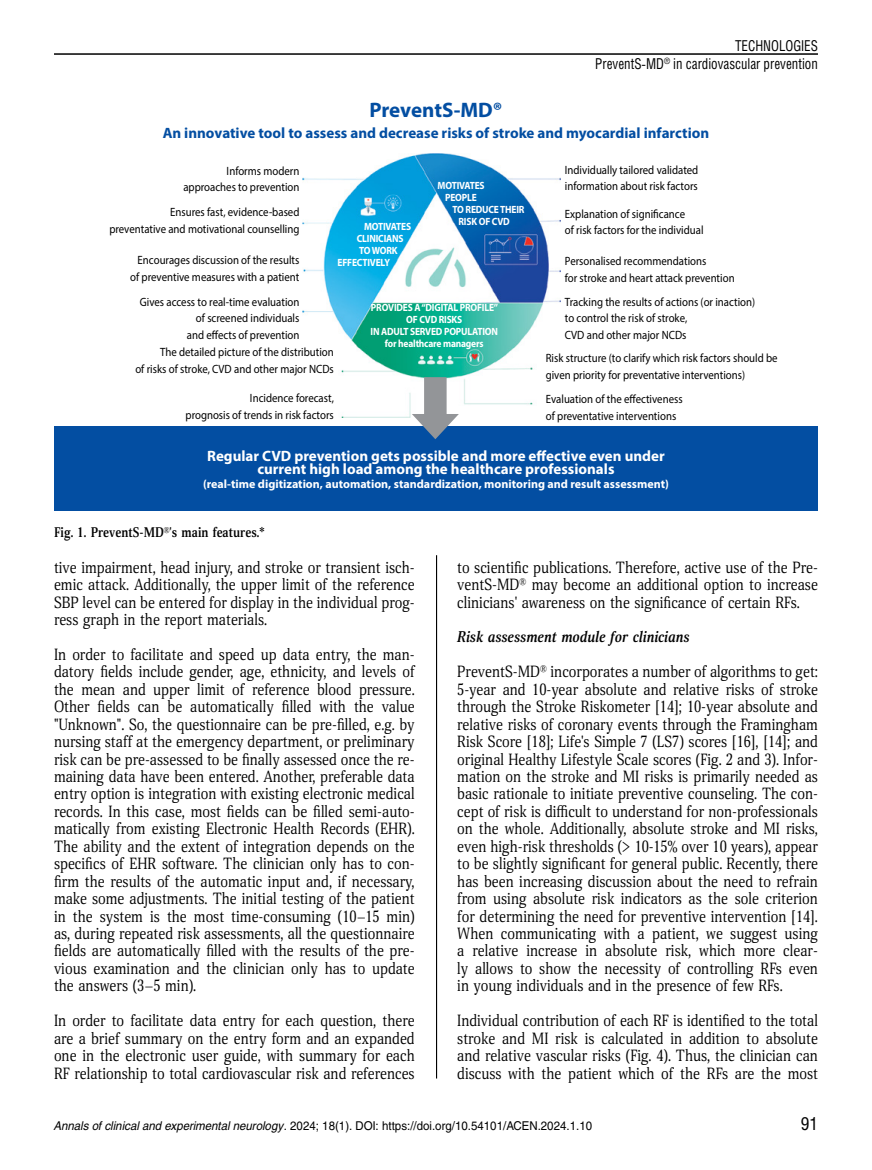
<style>
.page{position:relative;width:872px;height:1170px;background:#fff}
.page>*{position:absolute;margin:0;border:0;box-sizing:border-box;transform-origin:0 0}
.t1{font:700 21px "Myriad Pro";letter-spacing:-.005em;color:#034ea2}
.t2{font:18px "Helios Cond C";color:#000}
.t3{font:15.75px/17.4px "Scientia";color:#000;text-align:justify;scale:.9 1}
.t4{font:700 15px/13.5px "Myriad Pro";color:#fff;text-align:center}
.t5{font:700 15px "Myriad Pro";color:#034ea2}
.t6{font:15px/18px "Helios Cond C";color:#000;text-align:right;scale:.9 1}
.t7{font:italic 700 15px "Scientia";color:#000;scale:.9 1}
.t8{font:700 13.5px "Scientia";color:#000;scale:.9 1}
.t9{font:12px/16.5px "Myriad Pro";color:#000;scale:.9 1}
.t10{font:12px "Helios C";color:#000;scale:.95 1}
.t11{font:700 12px "Myriad Pro";color:#fff}
.t12{font:700 10.5px/12px "Myriad Pro";letter-spacing:-.02em;color:#fff;text-align:center;scale:.9 1}
.s1{font-style:italic}
</style>
<div class="page">
<hr style="left:54px;top:53px;width:764px;height:2px;background:#000">
<hr style="left:436px;top:555px;width:1px;height:523px;background:#000">
<img style="left:302px;top:153px;width:258px;height:264px">
<div style="left:54px;top:347px;width:280px;height:42px;background:#fff"></div>
<div style="left:54px;top:393px;width:280px;height:32px;background:#fff"></div>
<div style="left:546px;top:353px;width:253px;height:39px;background:#fff"></div>
<div style="left:546px;top:394px;width:272px;height:32px;background:#fff"></div>
<div style="left:54px;top:426px;width:764px;height:85px;background:#034ea2"></div>
<div style="left:424px;top:377px;width:22px;height:47px;background:#939598"></div>
<svg style="left:412px;top:414px;width:47px;height:25px"></svg>
<p class="t6" style="left:595px;top:36px;width:249px">TECHNOLOGIES<br>PreventS-MD<sup>®</sup> in cardiovascular prevention</p>
<h1 class="t1" style="left:369px;top:97px;width:134px">PreventS-MD®</h1>
<p class="t5" style="left:163px;top:124px;width:548px">An innovative tool to assess and decrease risks of stroke and myocardial infarction</p>
<p class="t9" style="left:565px;top:161px;width:150px">Individually tailored validated information about risk factors</p>
<p class="t9" style="left:183px;top:162px;width:130px;text-align:right">Informs modern approaches to prevention</p>
<p class="t9" style="left:109px;top:204px;width:213px;text-align:right">Ensures fast, evidence-based<br>preventative and motivational counselling</p>
<p class="t9" style="left:130px;top:252px;width:189px;text-align:right">Encourages discussion of the results of preventive measures with a patient</p>
<p class="t9" style="left:140px;top:293px;width:179px">Gives access to real-time evaluation</p>
<p class="t9" style="left:196px;top:310px;width:116px">of screened individuals</p>
<p class="t9" style="left:187px;top:326px;width:127px">and effects of prevention</p>
<p class="t9" style="left:160px;top:343px;width:195px">The detailed picture of the distribution</p>
<p class="t9" style="left:135px;top:360px;width:222px">of risks of stroke, CVD and other major NCDs</p>
<p class="t9" style="left:185px;top:390px;width:166px;text-align:right">Incidence forecast,<br>prognosis of trends in risk factors</p>
<p class="t12" style="left:437px;top:179px;width:54px">MOTIVATES</p>
<p class="t12" style="left:445px;top:191px;width:37px">PEOPLE</p>
<p class="t12" style="left:452px;top:203px;width:81px">TO REDUCE THEIR</p>
<p class="t12" style="left:458px;top:215px;width:58px">RISK OF CVD</p>
<p class="t9" style="left:565px;top:205px;width:156px">Explanation of significance<br>of risk factors for the individual</p>
<p class="t9" style="left:565px;top:253px;width:190px">Personalised recommendations<br>for stroke and heart attack prevention</p>
<p class="t9" style="left:565px;top:293px;width:213px">Tracking the results of actions (or inaction) to control the risk of stroke,<br>CVD and other major NCDs</p>
<p class="t9" style="left:546px;top:350px;width:259px">Risk structure (to clarify which risk factors should be given priority for preventative interventions)</p>
<p class="t9" style="left:546px;top:390px;width:153px">Evaluation of the effectiveness of preventative interventions</p>
<p class="t4" style="left:207px;top:448px;width:459px">Regular CVD prevention gets possible and more effective even under current high load among the healthcare professionals</p>
<p class="t11" style="left:203px;top:476px;width:467px">(real-time digitization, automation, standardization, monitoring and result assessment)</p>
<p class="t12" style="left:364px;top:220px;width:54px">MOTIVATES</p>
<p class="t12" style="left:357px;top:232px;width:53px">CLINICIANS</p>
<p class="t12" style="left:359px;top:244px;width:44px">TO WORK</p>
<p class="t12" style="left:337px;top:256px;width:60px">EFFECTIVELY</p>
<p class="t12" style="left:370px;top:301px;width:143px">PROVIDES A “DIGITAL PROFILE”<br>OF CVD RISKS<br>IN ADULT SERVED POPULATION for healthcare managers</p>
<p class="t8" style="left:54px;top:523px;width:235px">Fig. 1. PreventS-MD<sup>®</sup>'s main features.*</p>
<p class="t3" style="left:54px;top:558px;width:402px">tive impairment, head injury, and stroke or transient isch&shy;emic attack. Additionally, the upper limit of the reference SBP level can be entered for display in the individual prog&shy;ress graph in the report materials.</p>
<p class="t3" style="left:54px;top:646px;width:402px">In order to facilitate and speed up data entry, the man&shy;datory fields include gender, age, ethnicity, and levels of the mean and upper limit of reference blood pressure.<br>Other fields can be automatically filled with the value "Unknown". So, the questionnaire can be pre-filled, e.g. by nursing staff at the emergency department, or preliminary risk can be pre-assessed to be finally assessed once the re&shy;maining data have been entered. Another, preferable data entry option is integration with existing electronic medical records. In this case, most fields can be filled semi-auto&shy;matically from existing Electronic Health Records (EHR).<br>The ability and the extent of integration depends on the specifics of EHR software. The clinician only has to con&shy;firm the results of the automatic input and, if necessary, make some adjustments. The initial testing of the patient in the system is the most time-consuming (10–15 min) as, during repeated risk assessments, all the questionnaire fields are automatically filled with the results of the pre&shy;vious examination and the clinician only has to update the answers (3–5 min).</p>
<p class="t3" style="left:54px;top:1012px;width:402px">In order to facilitate data entry for each question, there are a brief summary on the entry form and an expanded one in the electronic user guide, with summary for each RF relationship to total cardiovascular risk and references</p>
<p class="t3" style="left:457px;top:558px;width:402px">to scientific publications. Therefore, active use of the Pre&shy;ventS-MD<sup>®</sup> may become an additional option to increase clinicians' awareness on the significance of certain RFs.</p>
<p class="t7" style="left:457px;top:627px;width:259px">Risk assessment module for clinicians</p>
<p class="t3" style="left:457px;top:663px;width:402px">PreventS-MD<sup>®</sup> incorporates a number of algorithms to get:<br>5-year and 10-year absolute and relative risks of stroke through the Stroke Riskometer [14]; 10-year absolute and relative risks of coronary events through the Framingham Risk Score [18]; Life's Simple 7 (LS7) scores [16], [14]; and original Healthy Lifestyle Scale scores (Fig. 2 and 3). Infor&shy;mation on the stroke and MI risks is primarily needed as basic rationale to initiate preventive counseling. The con&shy;cept of risk is difficult to understand for non-professionals on the whole. Additionally, absolute stroke and MI risks, even high-risk thresholds (&gt; 10-15% over 10 years), appear to be slightly significant for general public. Recently, there has been increasing discussion about the need to refrain from using absolute risk indicators as the sole criterion for determining the need for preventive intervention [14].<br>When communicating with a patient, we suggest using a relative increase in absolute risk, which more clear&shy;ly allows to show the necessity of controlling RFs even in young individuals and in the presence of few RFs.</p>
<p class="t3" style="left:457px;top:1012px;width:402px">Individual contribution of each RF is identified to the total stroke and MI risk is calculated in addition to absolute and relative vascular risks (Fig. 4). Thus, the clinician can discuss with the patient which of the RFs are the most</p>
<p class="t10" style="left:54px;top:1118px;width:568px"><span class="s1">Annals of clinical and experimental neurology.</span> 2024; 18(1). DOI: https://doi.org/10.54101/ACEN.2024.1.10</p>
<p class="t2" style="left:800px;top:1112px;width:19px">91</p>
</div>
